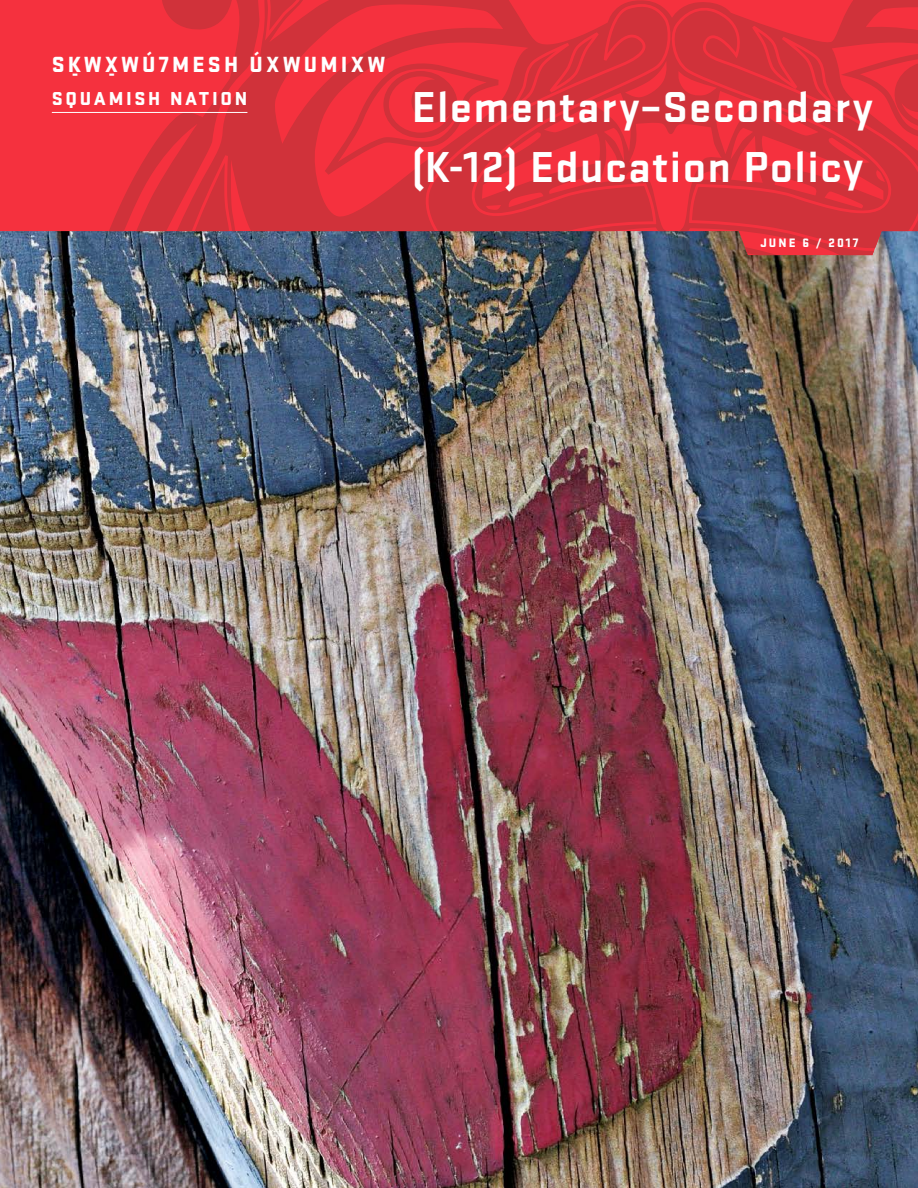
<style>
.page{position:relative;width:918px;height:1188px;background:#fff}
.page>*{position:absolute;margin:0;border:0;box-sizing:border-box;transform-origin:0 0}
.t1{font:700 45px/60px "Stratum 1";letter-spacing:.03em;color:#fff}
.t2{font:900 22.8px "Stratum 1";letter-spacing:.14em;color:#fff}
.t3{font:900 19.5px "Stratum 1";letter-spacing:.14em;color:#fff}
.t4{font:900 12.75px "Stratum 1";letter-spacing:.16em;color:#fff}
</style>
<div class="page">
<img style="left:0;top:255px;width:918px;height:933px">
<svg style="left:0;top:0;width:49px;height:255px;fill:#f5313e"></svg>
<svg style="left:49px;top:0;width:869px;height:255px;fill:#f5313e"></svg>
<svg style="left:325px;top:61px;width:102px;height:114px"></svg>
<svg style="left:427px;top:4px;width:243px;height:236px;fill:#d0323a"></svg>
<svg style="left:516px;top:38px;width:77px;height:66px"></svg>
<svg style="left:180px;top:163px;width:97px;height:92px"></svg>
<svg style="left:269px;top:0;width:98px;height:31px"></svg>
<svg style="left:671px;top:5px;width:247px;height:235px;fill:#d0323a"></svg>
<svg style="left:758px;top:32px;width:74px;height:69px"></svg>
<img style="left:359px;top:240px;width:559px;height:15px">
<hr style="left:52px;top:112px;width:195px;height:1px;background:#fff">
<p class="t2" style="left:52px;top:48px;width:335px">SK<sub>-</sub> WX<sub>-</sub> WÚ7MESH ÚXWUMIXW</p>
<p class="t3" style="left:52px;top:84px;width:197px">SQUAMISH NATION</p>
<p class="t1" style="left:412px;top:75px;width:463px">Elementary–Secondary (K-12) Education Policy</p>
<p class="t4" style="left:760px;top:233px;width:100px">JUNE 6 / 2017</p>
</div>
